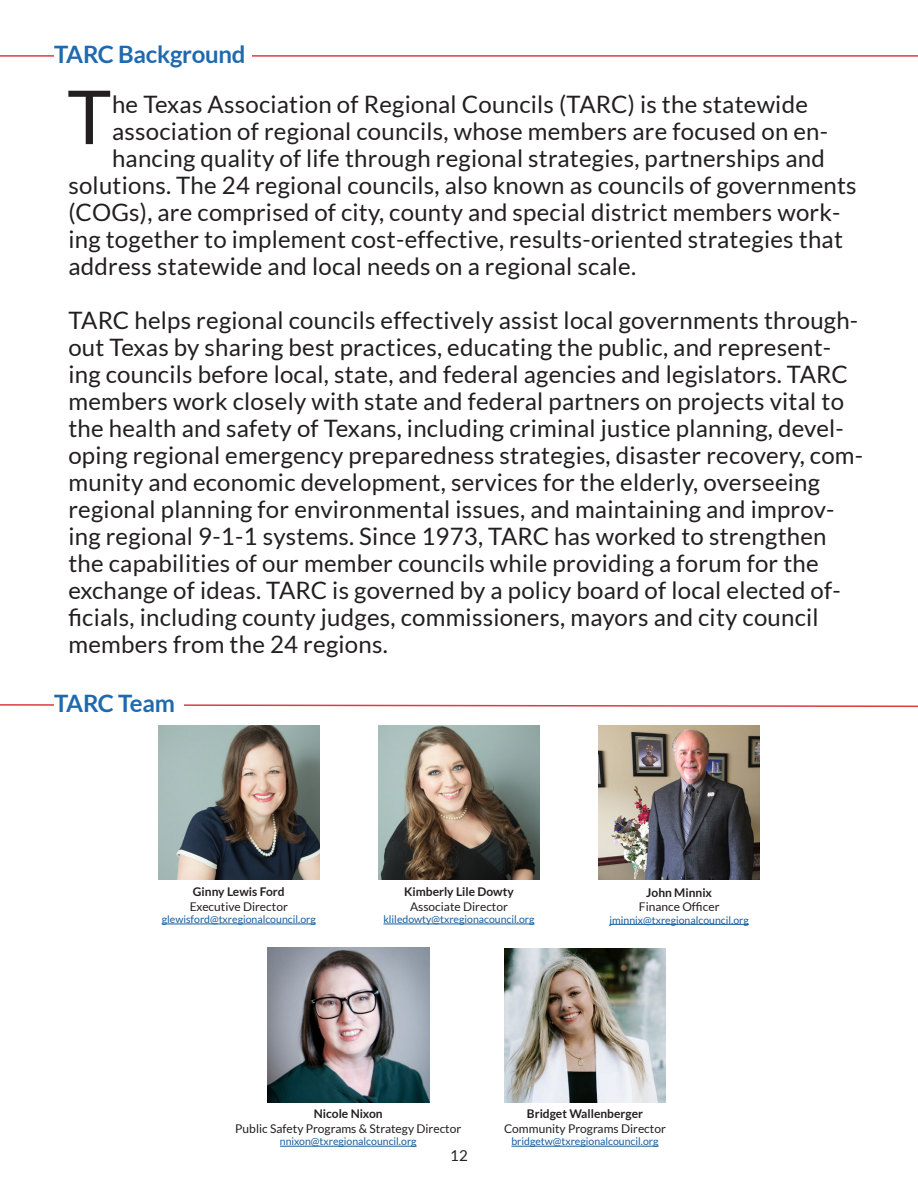
<style>
.page{position:relative;width:918px;height:1188px;background:#fff}
.page>*{position:absolute;margin:0;border:0;box-sizing:border-box;transform-origin:0 0}
.t1{font:74.55px "Lato";color:#231f20}
.t2{font:24px/27px "Lato";letter-spacing:.01em;color:#231f20}
.t3{font:700 24px "Lato";letter-spacing:-.01em;color:#1f6aaf}
.t4{font:15px "Lato";color:#231f20}
.t5{font:12px "Lato";color:#231f20}
.t6{font:700 12px "Lato";color:#231f20}
.t7{font:10.5px "Lato";color:#175d9e}
</style>
<div class="page">
<img style="left:378px;top:725px;width:162px;height:154px">
<hr style="left:383px;top:924px;width:152px;height:1px;background:#175d9e">
<img style="left:158px;top:725px;width:162px;height:154px">
<hr style="left:162px;top:924px;width:154px;height:1px;background:#175d9e">
<hr style="left:610px;top:924px;width:139px;height:1px;background:#175d9e">
<img style="left:598px;top:725px;width:162px;height:154px">
<img style="left:268px;top:948px;width:161px;height:154px">
<hr style="left:280px;top:1146px;width:137px;height:1px;background:#175d9e">
<hr style="left:0;top:55px;width:918px;height:2px;background:#db3b42">
<div style="left:54px;top:43px;width:198px;height:22px;background:#fff"></div>
<svg style="left:0;top:704px;width:918px;height:4px"></svg>
<div style="left:54px;top:692px;width:130px;height:22px;background:#fff"></div>
<img style="left:504px;top:948px;width:162px;height:154px">
<hr style="left:511px;top:1146px;width:148px;height:1px;background:#175d9e">
<p class="t3" style="left:54px;top:40px;width:193px">TARC Background</p>
<p class="t1" style="left:67px;top:76px;width:45px">T</p>
<p class="t2" style="left:112px;top:90px;width:697px">he Texas Association of Regional Councils (TARC) is the statewide</p>
<p class="t2" style="left:112px;top:117px;width:718px">association of regional councils, whose members are focused on en-</p>
<p class="t2" style="left:112px;top:144px;width:714px">hancing quality of life through regional strategies, partnerships and</p>
<p class="t2" style="left:68px;top:171px;width:790px">solutions. The 24 regional councils, also known as councils of governments</p>
<p class="t2" style="left:68px;top:198px;width:774px">(COGs), are comprised of city, county and special district members work-</p>
<p class="t2" style="left:68px;top:225px;width:776px">ing together to implement cost-effective, results-oriented strategies that</p>
<p class="t2" style="left:68px;top:252px;width:569px">address statewide and local needs on a regional scale.</p>
<p class="t2" style="left:68px;top:306px;width:796px">TARC helps regional councils effectively assist local governments through&shy;out Texas by sharing best practices, educating the public, and represent&shy;ing councils before local, state, and federal agencies and legislators. TARC members work closely with state and federal partners on projects vital to the health and safety of Texans, including criminal justice planning, devel&shy;oping regional emergency preparedness strategies, disaster recovery, com&shy;munity and economic development, services for the elderly, overseeing regional planning for environmental issues, and maintaining and improv&shy;ing regional 9-1-1 systems. Since 1973, TARC has worked to strengthen the capabilities of our member councils while providing a forum for the exchange of ideas. TARC is governed by a policy board of local elected of&shy;ficials, including county judges, commissioners, mayors and city council members from the 24 regions.</p>
<p class="t3" style="left:54px;top:689px;width:122px">TARC Team</p>
<p class="t6" style="left:193px;top:885px;width:93px">Ginny Lewis Ford</p>
<p class="t5" style="left:190px;top:900px;width:100px">Executive Director</p>
<p class="t7" style="left:162px;top:914px;width:155px">glewisford@txregionalcouncil.org</p>
<p class="t6" style="left:404px;top:885px;width:111px">Kimberly Lile Dowty</p>
<p class="t5" style="left:410px;top:900px;width:99px">Associate Director</p>
<p class="t7" style="left:383px;top:914px;width:153px">kliledowty@txregionacouncil.org</p>
<p class="t6" style="left:646px;top:885px;width:67px">John Minnix</p>
<p class="t5" style="left:639px;top:900px;width:82px">Finance Officer</p>
<p class="t7" style="left:610px;top:914px;width:141px">jminnix@txregionalcouncil.org</p>
<p class="t6" style="left:314px;top:1107px;width:70px">Nicole Nixon</p>
<p class="t5" style="left:235px;top:1122px;width:227px">Public Safety Programs &amp; Strategy Director</p>
<p class="t7" style="left:280px;top:1136px;width:138px">nnixon@txregionalcouncil.org</p>
<p class="t4" style="left:450px;top:1147px;width:19px">12</p>
<p class="t6" style="left:527px;top:1107px;width:118px">Bridget Wallenberger</p>
<p class="t5" style="left:504px;top:1122px;width:163px">Community Programs Director</p>
<p class="t7" style="left:511px;top:1136px;width:149px">bridgetw@txregionalcouncil.org</p>
</div>
